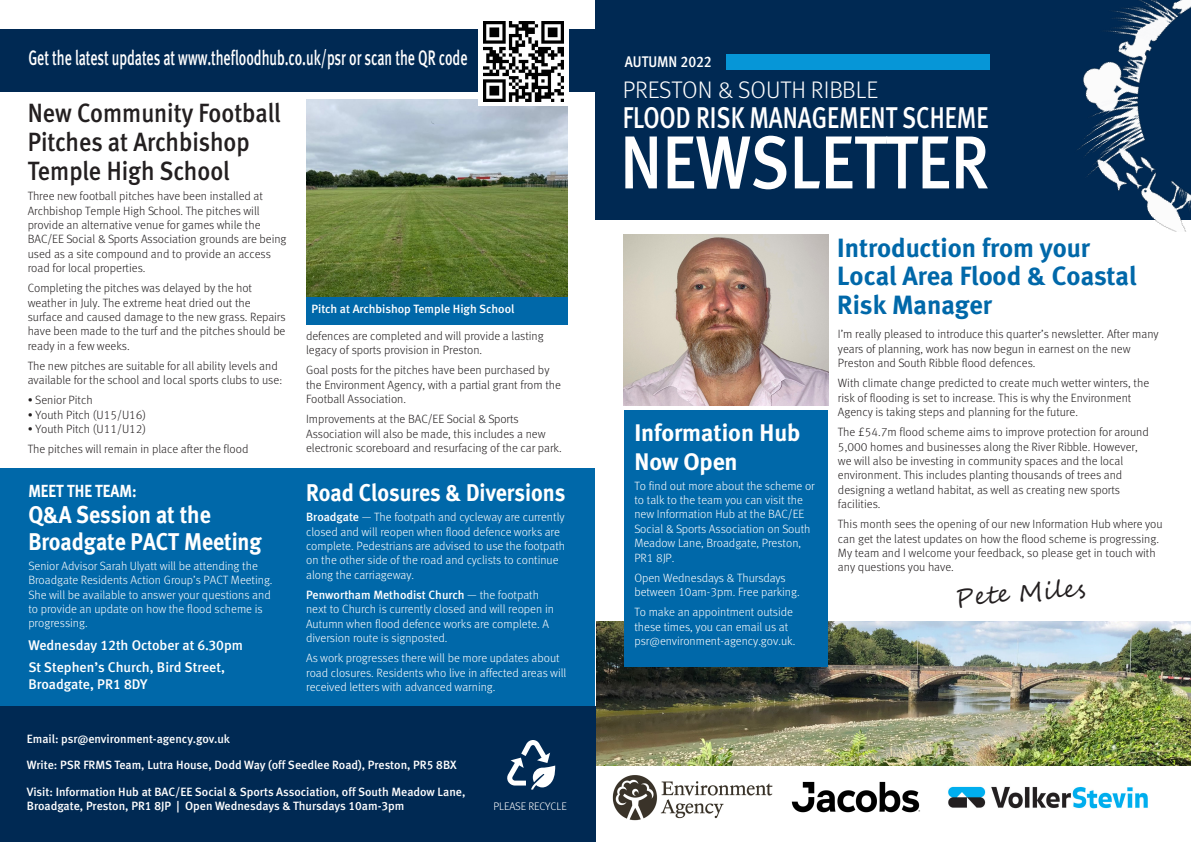
<style>
.page{position:relative;width:1191px;height:842px;background:#fff}
.page>*{position:absolute;margin:0;border:0;box-sizing:border-box;transform-origin:0 0}
.t1{font:75px "EA Meta Medium Roman";color:#fff;scale:.9 1}
.t2{font:30px "EA Meta Medium Roman";color:#fff;scale:.8 1}
.t3{font:26.4px/28.8px "EA Meta Medium Roman";color:#231f20;scale:.91 1}
.t4{font:26.4px/28.8px "EA Meta Bold Roman";color:#0068a9}
.t5{font:24.2px/26.4px "EA Meta Bold Roman";color:#fff;scale:.91 1}
.t6{font:24px/28.8px "EA Meta Bold Roman";color:#fff}
.t7{font:300 24px "EA Meta";color:#fff}
.t8{font:24px "Segoe Script";color:#231f20}
.t9{font:21px "EA Meta Medium Roman";color:#fff;scale:.67 1}
.t10{font:17.5px "EA Meta Bold Roman";color:#fff;scale:.88 1}
.t11{font:15.4px "EA Meta Medium Roman";color:#fff;scale:.91 1}
.t12{font:14px/16.8px "EA Meta Medium Roman";color:#fff}
.t13{font:300 12px/14.4px "EA Meta";color:#231f20}
.t14{font:300 12px/14.4px "EA Meta";color:#fff}
.t15{font:12px/14.4px "EA Meta Medium Roman";color:#fff}
.t16{font:300 11px "EA Meta";color:#fff}
.s1{font-family:"EA Meta Medium Roman";font-weight:400}
</style>
<div class="page">
<img style="left:600px;top:765px;width:180px;height:56px">
<img style="left:948px;top:786px;width:200px;height:23px">
<img style="left:791px;top:782px;width:129px;height:31px">
<div style="left:0;top:468px;width:594px;height:238px;background:#0068a9"></div>
<div style="left:0;top:29px;width:595px;height:63px;background:#002953"></div>
<img style="left:597px;top:621px;width:594px;height:144px">
<div style="left:595px;top:0;width:440px;height:220px;background:#002953"></div>
<div style="left:726px;top:54px;width:264px;height:16px;background:#0696d7"></div>
<div style="left:0;top:706px;width:595px;height:136px;background:#002953"></div>
<svg style="left:507px;top:740px;width:48px;height:49px"></svg>
<div style="left:624px;top:410px;width:204px;height:256px;background:#0068a9"></div>
<img style="left:306px;top:99px;width:261px;height:198px">
<img style="left:1035px;top:0;width:156px;height:232px">
<img style="left:624px;top:234px;width:204px;height:171px">
<div style="left:306px;top:297px;width:261px;height:27px;background:#0068a9"></div>
<div style="left:478px;top:16px;width:90px;height:90px;background:#fff"></div>
<img style="left:483px;top:21px;width:80px;height:80px">
<p class="t9" style="left:28px;top:46px;width:657px">Get the latest updates at www.thefloodhub.co.uk/psr or scan the QR code</p>
<p class="t11" style="left:625px;top:53px;width:97px">AUTUMN 2022</p>
<p class="t3" style="left:28px;top:99px;width:279px">New Community Football<br>Pitches at Archbishop<br>Temple High School</p>
<p class="t13" style="left:28px;top:189px;width:260px">Three new football pitches have been installed at Archbishop Temple High School. The pitches will provide an alternative venue for games while the BAC/EE Social &amp; Sports Association grounds are being used as a site compound and to provide an access road for local properties.</p>
<p class="t13" style="left:28px;top:281px;width:259px">Completing the pitches was delayed by the hot weather in July. The extreme heat dried out the surface and caused damage to the new grass. Repairs have been made to the turf and the pitches should be ready in a few weeks.</p>
<p class="t13" style="left:28px;top:358px;width:256px">The new pitches are suitable for all ability levels and available for the school and local sports clubs to use:</p>
<p class="t13" style="left:28px;top:393px;width:66px">• Senior Pitch</p>
<p class="t13" style="left:28px;top:407px;width:120px">• Youth Pitch (U15/U16)</p>
<p class="t13" style="left:28px;top:422px;width:120px">• Youth Pitch (U11/U12)</p>
<p class="t13" style="left:28px;top:442px;width:222px">The pitches will remain in place after the flood</p>
<p class="t10" style="left:28px;top:480px;width:124px">MEET THE TEAM:</p>
<p class="t5" style="left:28px;top:501px;width:258px">Q&amp;A Session at the<br>Broadgate PACT Meeting</p>
<p class="t14" style="left:28px;top:558px;width:246px">Senior Advisor Sarah Ulyatt will be attending the Broadgate Residents Action Group’s PACT Meeting.<br>She will be available to answer your questions and to provide an update on how the flood scheme is progressing.</p>
<p class="t12" style="left:28px;top:636px;width:216px">Wednesday 12th October at 6.30pm</p>
<p class="t12" style="left:28px;top:659px;width:198px">St Stephen’s Church, Bird Street,<br>Broadgate, PR1 8DY</p>
<p class="t15" style="left:311px;top:302px;width:204px">Pitch at Archbishop Temple High School</p>
<p class="t13" style="left:306px;top:328px;width:239px">defences are completed and will provide a lasting legacy of sports provision in Preston.</p>
<p class="t13" style="left:306px;top:363px;width:256px">Goal posts for the pitches have been purchased by the Environment Agency, with a partial grant from the<br>Football Association.</p>
<p class="t13" style="left:306px;top:412px;width:257px">Improvements at the BAC/EE Social &amp; Sports<br>Association will also be made, this includes a new electronic scoreboard and resurfacing of the car park.</p>
<p class="t5" style="left:306px;top:479px;width:286px">Road Closures &amp; Diversions</p>
<p class="t14" style="left:306px;top:510px;width:261px"><span class="s1">Broadgate</span> — The footpath and cycleway are currently closed and will reopen when flood defence works are complete. Pedestrians are advised to use the footpath on the other side of the road and cyclists to continue along the carriageway.</p>
<p class="t14" style="left:306px;top:587px;width:249px"><span class="s1">Penwortham Methodist Church</span> — the footpath next to Church is currently closed and will reopen in Autumn when flood defence works are complete. A diversion route is signposted.</p>
<p class="t14" style="left:306px;top:651px;width:262px">As work progresses there will be more updates about road closures. Residents who live in affected areas will received letters with advanced warning.</p>
<p class="t15" style="left:27px;top:732px;width:205px">Email: psr@environment-agency.gov.uk</p>
<p class="t15" style="left:27px;top:757px;width:431px">Write: PSR FRMS Team, Lutra House, Dodd Way (off Seedlee Road), Preston, PR5 8BX</p>
<p class="t15" style="left:27px;top:784px;width:440px">Visit: Information Hub at BAC/EE Social &amp; Sports Association, off South Meadow Lane,<br>Broadgate, Preston, PR1 8JP | Open Wednesdays &amp; Thursdays 10am-3pm</p>
<p class="t16" style="left:493px;top:799px;width:75px">PLEASE RECYCLE</p>
<p class="t7" style="left:623px;top:77px;width:257px">PRESTON &amp; SOUTH RIBBLE</p>
<p class="t2" style="left:623px;top:100px;width:458px">FLOOD RISK MANAGEMENT SCHEME</p>
<p class="t1" style="left:620px;top:119px;width:412px">NEWSLETTER</p>
<p class="t6" style="left:634px;top:418px;width:167px">Information Hub<br>Now Open</p>
<p class="t14" style="left:634px;top:478px;width:182px">To find out more about the scheme or to talk to the team you can visit the new Information Hub at the BAC/EE<br>Social &amp; Sports Association on South<br>Meadow Lane, Broadgate, Preston,<br>PR1 8JP.</p>
<p class="t14" style="left:634px;top:570px;width:167px">Open Wednesdays &amp; Thursdays between 10am-3pm. Free parking.</p>
<p class="t14" style="left:634px;top:605px;width:163px">To make an appointment outside these times, you can email us at psr@environment-agency.gov.uk.</p>
<p class="t4" style="left:837px;top:233px;width:301px">Introduction from your<br>Local Area Flood &amp; Coastal<br>Risk Manager</p>
<p class="t13" style="left:838px;top:327px;width:322px">I’m really pleased to introduce this quarter’s newsletter. After many years of planning, work has now begun in earnest on the new<br>Preston and South Ribble flood defences.</p>
<p class="t13" style="left:838px;top:376px;width:313px">With climate change predicted to create much wetter winters, the risk of flooding is set to increase. This is why the Environment<br>Agency is taking steps and planning for the future.</p>
<p class="t13" style="left:838px;top:425px;width:312px">The £54.7m flood scheme aims to improve protection for around 5,000 homes and businesses along the River Ribble. However, we will also be investing in community spaces and the local environment. This includes planting thousands of trees and designing a wetland habitat, as well as creating new sports facilities.</p>
<p class="t13" style="left:838px;top:517px;width:326px">This month sees the opening of our new Information Hub where you can get the latest updates on how the flood scheme is progressing.<br>My team and I welcome your feedback, so please get in touch with any questions you have.</p>
<p class="t8" style="left:953px;top:579px;width:132px;rotate:-5deg">Pete Miles</p>
</div>
